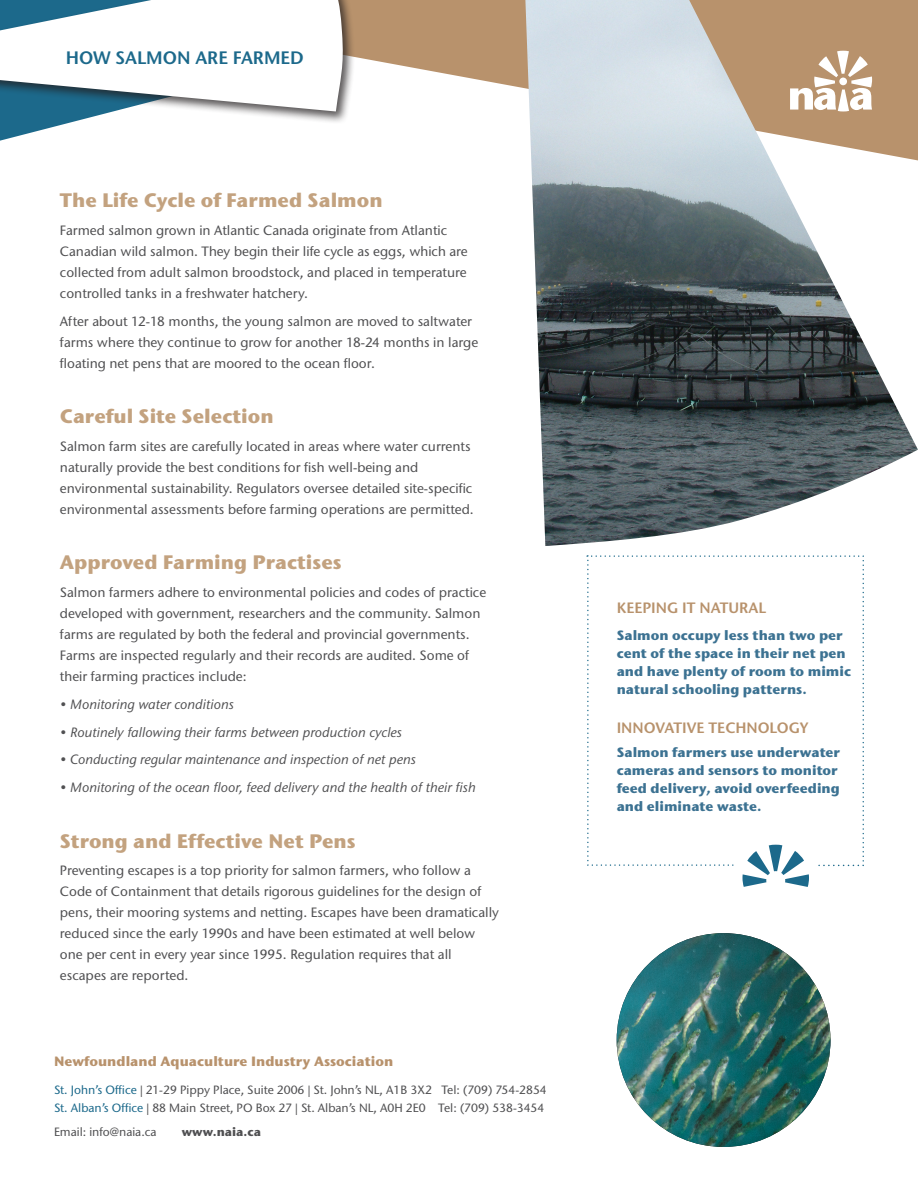
<style>
.page{position:relative;width:918px;height:1188px;background:#fff}
.page>*{position:absolute;margin:0;border:0;box-sizing:border-box;transform-origin:0 0}
.t1{font:700 19.5px "Stone Sans ITC Std";color:#c3a27f}
.t2{font:600 18px "Stone Sans ITC Std";letter-spacing:-.005em;color:#1c698b}
.t3{font:600 15px "Stone Sans ITC Std";color:#b8926c}
.t4{font:500 13.5px/21px "Stone Sans ITC Std";color:#505052}
.t5{font:700 13.5px/18px "Stone Sans ITC Std";color:#3c7292}
.t6{font:italic 500 13.5px "Stone Sans ITC Std";color:#505052}
.t7{font:700 13.5px "Stone Sans ITC Std";color:#b8926c}
.t8{font:500 12px/18px "Stone Sans ITC Std";color:#505052}
.t9{font:700 12px "Stone Sans ITC Std";color:#505052}
.s1{color:#1c698b}
</style>
<div class="page">
<svg style="left:0;top:124px;width:64px;height:17px"></svg>
<svg style="left:356px;top:0;width:169px;height:89px;fill:#b8926c"></svg>
<img style="left:525px;top:0;width:393px;height:546px">
<div style="left:0;top:0;width:356px;height:124px;background:#231f20;opacity:.75"></div>
<svg style="left:0;top:0;width:345px;height:112px"></svg>
<svg style="left:790px;top:51px;width:82px;height:61px"></svg>
<div style="left:839px;top:78px;width:8px;height:7px;background:#fff;border-radius:50%"></div>
<svg style="left:587px;top:555px;width:277px;height:332px"></svg>
<img style="left:617px;top:933px;width:214px;height:214px;border-radius:107px">
<h2 class="t2" style="left:66px;top:46px;width:74px">HOW SALMON</h2>
<h2 class="t2" style="left:195px;top:46px;width:60px">ARE FARMED</h2>
<h1 class="t1" style="left:60px;top:188px;width:324px">The Life Cycle of Farmed Salmon</h1>
<p class="t4" style="left:60px;top:220px;width:409px">Farmed salmon grown in Atlantic Canada originate from Atlantic Canadian wild salmon. They begin their life cycle as eggs, which are collected from adult salmon broodstock, and placed in temperature controlled tanks in a freshwater hatchery.</p>
<p class="t4" style="left:60px;top:310px;width:420px">After about 12-18 months, the young salmon are moved to saltwater farms where they continue to grow for another 18-24 months in large floating net pens that are moored to the ocean floor.</p>
<h1 class="t1" style="left:60px;top:404px;width:215px">Careful Site Selection</h1>
<p class="t4" style="left:60px;top:436px;width:415px">Salmon farm sites are carefully located in areas where water currents naturally provide the best conditions for fish well-being and environmental sustainability. Regulators oversee detailed site-specific environmental assessments before farming operations are permitted.</p>
<h1 class="t1" style="left:60px;top:550px;width:283px">Approved Farming Practises</h1>
<p class="t4" style="left:60px;top:582px;width:428px">Salmon farmers adhere to environmental policies and codes of practice developed with government, researchers and the community. Salmon farms are regulated by both the federal and provincial governments.<br>Farms are inspected regularly and their records are audited. Some of their farming practices include:</p>
<p class="t6" style="left:60px;top:696px;width:176px">• Monitoring water conditions</p>
<p class="t6" style="left:60px;top:724px;width:344px">• Routinely fallowing their farms between production cycles</p>
<p class="t6" style="left:60px;top:751px;width:358px">• Conducting regular maintenance and inspection of net pens</p>
<p class="t6" style="left:60px;top:779px;width:417px">• Monitoring of the ocean floor, feed delivery and the health of their fish</p>
<h1 class="t1" style="left:60px;top:828px;width:297px">Strong and Effective Net Pens</h1>
<p class="t4" style="left:60px;top:860px;width:441px">Preventing escapes is a top priority for salmon farmers, who follow a Code of Containment that details rigorous guidelines for the design of pens, their mooring systems and netting. Escapes have been dramatically reduced since the early 1990s and have been estimated at well below one per cent in every year since 1995. Regulation requires that all escapes are reported.</p>
<p class="t7" style="left:54px;top:1053px;width:341px">Newfoundland Aquaculture Industry Association</p>
<p class="t8" style="left:54px;top:1081px;width:494px"><span class="s1">St. John’s Office</span> | 21-29 Pippy Place, Suite 2006 | St. John’s NL, A1B 3X2 Tel: (709) 754-2854<br><span class="s1">St. Alban’s Office</span> | 88 Main Street, PO Box 27 | St. Alban’s NL, A0H 2E0 Tel: (709) 538-3454</p>
<p class="t8" style="left:54px;top:1123px;width:104px">Email: info@naia.ca</p>
<p class="t9" style="left:182px;top:1124px;width:81px">www.naia.ca</p>
<p class="t3" style="left:617px;top:598px;width:151px">KEEPING IT NATURAL</p>
<p class="t5" style="left:617px;top:626px;width:236px">Salmon occupy less than two per cent of the space in their net pen and have plenty of room to mimic natural schooling patterns.</p>
<p class="t3" style="left:617px;top:718px;width:193px">INNOVATIVE TECHNOLOGY</p>
<p class="t5" style="left:617px;top:743px;width:225px">Salmon farmers use underwater cameras and sensors to monitor feed delivery, avoid overfeeding and eliminate waste.</p>
</div>
